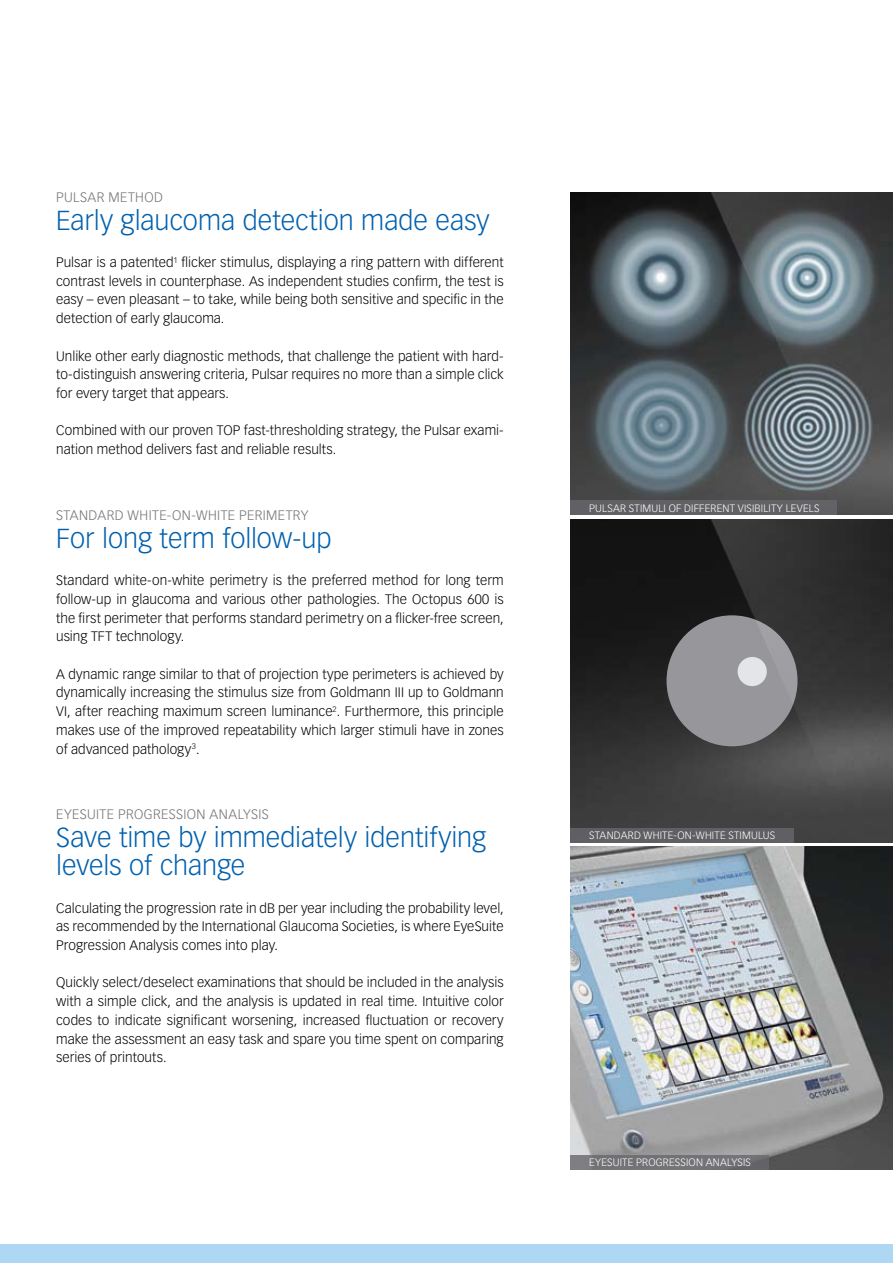
<style>
.page{position:relative;width:893px;height:1263px;background:#fff}
.page>*{position:absolute;margin:0;border:0;box-sizing:border-box;transform-origin:0 0}
.t1{font:300 27px/28.2px "Vectora LH";color:#0060ae}
.t2{font:300 13.5px/18.8px "Vectora LH";letter-spacing:.005em;color:#000;text-align:justify}
.t3{font:300 13.5px "Vectora LH";letter-spacing:.03em;color:#747378}
.t4{font:300 10.5px "Vectora LH";letter-spacing:.02em;color:#fff}
</style>
<div class="page">
<img style="left:570px;top:847px;width:323px;height:323px">
<img style="left:570px;top:520px;width:323px;height:322px">
<div style="left:666px;top:615px;width:131px;height:131px;background:#97979b;border-radius:50%"></div>
<div style="left:738px;top:657px;width:29px;height:29px;background:#e3e5e6;border-radius:50%"></div>
<img style="left:570px;top:192px;width:323px;height:323px">
<div style="left:0;top:1244px;width:893px;height:19px;background:#aed7f3"></div>
<div style="left:570px;top:501px;width:267px;height:14px;background:#626165"></div>
<div style="left:570px;top:828px;width:224px;height:14px;background:#605f63"></div>
<svg style="left:570px;top:1156px;width:199px;height:14px;fill:#747377"></svg>
<p class="t3" style="left:56px;top:189px;width:108px">PULSAR METHOD</p>
<h1 class="t1" style="left:56px;top:206px;width:435px">Early glaucoma detection made easy</h1>
<p class="t2" style="left:56px;top:253px;width:449px">Pulsar is a patented<sup>1</sup> flicker stimulus, displaying a ring pattern with different contrast levels in counterphase. As independent studies confirm, the test is easy – even pleasant – to take, while being both sensitive and specific in the detection of early glaucoma.</p>
<p class="t2" style="left:56px;top:347px;width:449px">Unlike other early diagnostic methods, that challenge the patient with hard&shy;to-distinguish answering criteria, Pulsar requires no more than a simple click for every target that appears.</p>
<p class="t2" style="left:56px;top:421px;width:449px">Combined with our proven TOP fast-thresholding strategy, the Pulsar exami&shy;nation method delivers fast and reliable results.</p>
<p class="t3" style="left:56px;top:507px;width:246px">STANDARD WHITE-ON-WHITE PERIMETRY</p>
<h1 class="t1" style="left:56px;top:524px;width:277px">For long term follow-up</h1>
<p class="t2" style="left:56px;top:571px;width:449px">Standard white-on-white perimetry is the preferred method for long term follow-up in glaucoma and various other pathologies. The Octopus 600 is the first perimeter that performs standard perimetry on a flicker-free screen, using TFT technology.</p>
<p class="t2" style="left:56px;top:665px;width:449px">A dynamic range similar to that of projection type perimeters is achieved by dynamically increasing the stimulus size from Goldmann III up to Goldmann VI, after reaching maximum screen luminance<sup>2</sup>. Furthermore, this principle makes use of the improved repeatability which larger stimuli have in zones of advanced pathology<sup>3</sup>.</p>
<p class="t3" style="left:56px;top:806px;width:214px">EYESUITE PROGRESSION ANALYSIS</p>
<h1 class="t1" style="left:56px;top:824px;width:432px">Save time by immediately identifying levels of change</h1>
<p class="t2" style="left:56px;top:898px;width:449px">Calculating the progression rate in dB per year including the probability level, as recommended by the International Glaucoma Societies, is where EyeSuite Progression Analysis comes into play.</p>
<p class="t2" style="left:56px;top:973px;width:449px">Quickly select/deselect examinations that should be included in the analysis with a simple click, and the analysis is updated in real time. Intuitive color codes to indicate significant worsening, increased fluctuation or recovery make the assessment an easy task and spare you time spent on comparing series of printouts.</p>
<p class="t4" style="left:589px;top:502px;width:102px">Pulsar stimuli of diffe</p>
<p class="t4" style="left:711px;top:502px;width:14px">rent</p>
<p class="t4" style="left:738px;top:502px;width:83px">visi bility levels</p>
<p class="t4" style="left:589px;top:829px;width:188px">STANDARD WHITE-ON-WHITE STIMULUS</p>
<p class="t4" style="left:589px;top:1157px;width:163px">EYESUITE PROGRESSION ANALYSIS</p>
</div>
